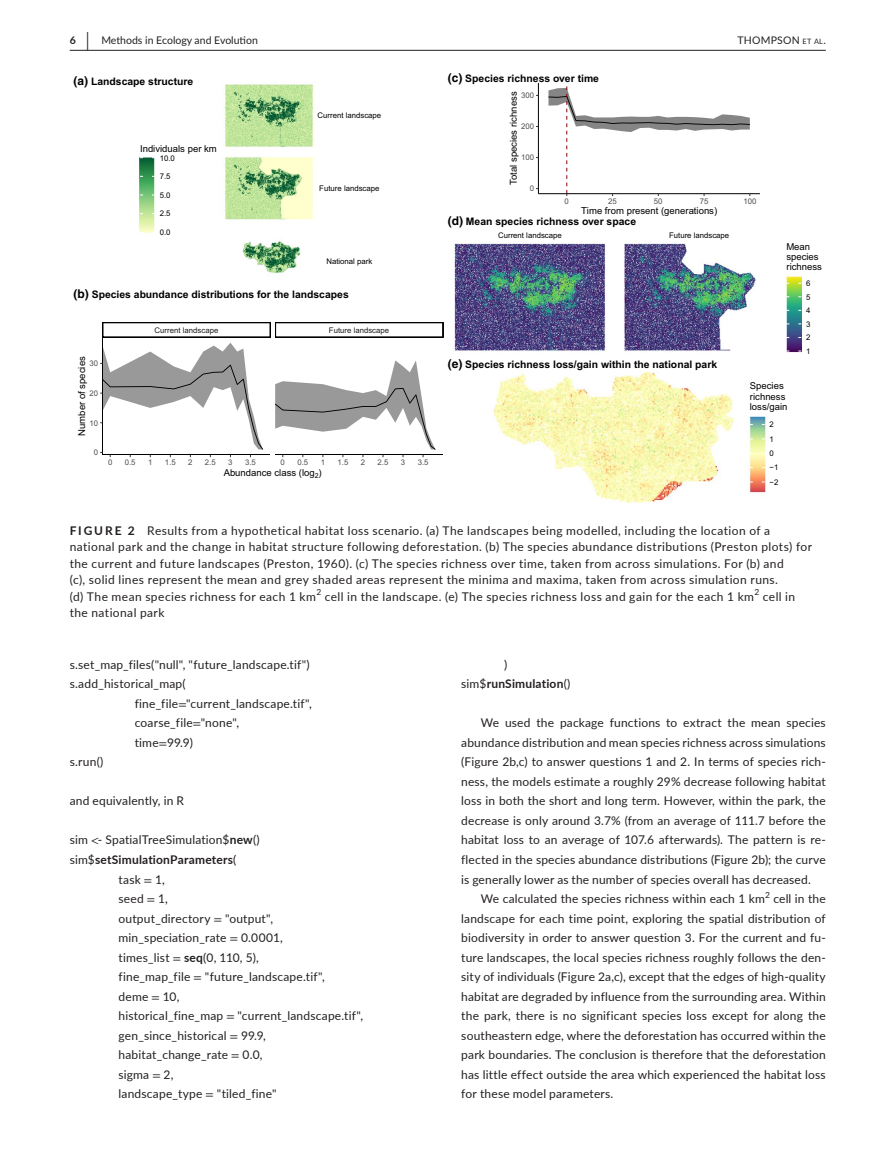
<style>
.page{position:relative;width:893px;height:1174px;background:#fff}
.page>*{position:absolute;margin:0;border:0;box-sizing:border-box;transform-origin:0 0}
.t1{font:12px/19.5px "Lato";letter-spacing:.03em;color:#231f20;text-align:justify}
.t2{font:12px "Lato";letter-spacing:.01em;color:#231f20}
.t3{font:700 12px/19.5px "Lato";letter-spacing:.015em;color:#231f20}
.t4{font:10.5px "Lato";color:#231f20}
.t5{font:10.5px "Lato";letter-spacing:.02em;color:#231f20}
.t6{font:700 10.5px "Lato";color:#231f20}
.t7{font:700 10.35px "Arial";color:#000}
.t8{font:9.6px/10.4px "Arial";color:#000}
.t9{font:8.4px "Lato";color:#231f20}
.t10{font:7.8px "Arial";color:#000}
.t11{font:7.8px "Arial";color:#4d4d4d}
.t12{font:7.8px "Arial";color:#1a1a1a}
.s1{font-size:19.5px}
.s2{font-size:7.35px}
.s3{font-family:"Helvetica";font-size:12px}
.s4{font-weight:700}
.s5{font-family:"STIX"}
.s6{font-weight:400}
</style>
<div class="page">
<hr style="left:70px;top:50px;width:756px;height:1px;background:#231f20">
<img style="left:140px;top:84px;width:661px;height:419px">
<div style="left:505px;top:78px;width:260px;height:143px;background:#fff"></div>
<svg style="left:100px;top:322px;width:343px;height:135px"></svg>
<hr style="left:538px;top:83px;width:1px;height:111px;background:#000">
<hr style="left:538px;top:193px;width:222px;height:1px;background:#000">
<svg style="left:548px;top:86px;width:202px;height:110px"></svg>
<p class="t6" style="left:70px;top:33px;width:21px">6 <span class="s1">|</span></p>
<p class="t4" style="left:101px;top:33px;width:158px">Methods in Ecology and Evolu on</p>
<p class="t5" style="left:738px;top:33px;width:90px">THOMPSON <span class="s2">et al</span>.</p>
<p class="t7" style="left:74px;top:75px;width:121px"><span class="s3">(a)</span> Landscape structure</p>
<p class="t7" style="left:448px;top:71px;width:153px"><span class="s3">(c)</span> Species richness over time</p>
<p class="t8" style="left:140px;top:143px;width:78px">Individuals per km</p>
<p class="t10" style="left:160px;top:153px;width:17px">10.0</p>
<p class="t10" style="left:160px;top:171px;width:12px">7.5</p>
<p class="t10" style="left:160px;top:190px;width:12px">5.0</p>
<p class="t10" style="left:160px;top:209px;width:12px">2.5</p>
<p class="t10" style="left:160px;top:227px;width:12px">0.0</p>
<p class="t10" style="left:318px;top:110px;width:65px">Current landscape</p>
<p class="t10" style="left:319px;top:183px;width:62px">Future landscape</p>
<p class="t8" style="left:508px;top:185px;width:95px;rotate:-90deg">Total species richness</p>
<p class="t11" style="left:521px;top:90px;width:15px">300</p>
<p class="t11" style="left:521px;top:121px;width:15px">200</p>
<p class="t11" style="left:521px;top:152px;width:15px">100</p>
<p class="t11" style="left:530px;top:184px;width:6px">0</p>
<p class="t11" style="left:565px;top:196px;width:6px">0</p>
<p class="t11" style="left:608px;top:196px;width:10px">25</p>
<p class="t11" style="left:654px;top:196px;width:10px">50</p>
<p class="t11" style="left:700px;top:196px;width:10px">75</p>
<p class="t11" style="left:743px;top:196px;width:15px">100</p>
<p class="t8" style="left:581px;top:206px;width:137px">Time from present (generations)</p>
<p class="t7" style="left:448px;top:214px;width:190px"><span class="s3">(d)</span> Mean species richness over space</p>
<p class="t10" style="left:498px;top:230px;width:65px">Current landscape</p>
<p class="t10" style="left:669px;top:230px;width:62px">Future landscape</p>
<p class="t10" style="left:326px;top:256px;width:48px">National park</p>
<p class="t8" style="left:786px;top:241px;width:37px">Mean species richness</p>
<p class="t10" style="left:806px;top:278px;width:6px">6</p>
<p class="t7" style="left:74px;top:288px;width:277px"><span class="s3">(b)</span> Species abundance distributions for the landscapes</p>
<p class="t10" style="left:806px;top:292px;width:6px">5</p>
<p class="t10" style="left:806px;top:305px;width:6px">4</p>
<p class="t12" style="left:155px;top:325px;width:65px">Current landscape</p>
<p class="t12" style="left:329px;top:325px;width:62px">Future landscape</p>
<p class="t10" style="left:806px;top:319px;width:6px">3</p>
<p class="t10" style="left:806px;top:332px;width:6px">2</p>
<p class="t10" style="left:806px;top:346px;width:6px">1</p>
<p class="t8" style="left:77px;top:436px;width:81px;rotate:-90deg">Number of species</p>
<p class="t11" style="left:90px;top:358px;width:10px">30</p>
<p class="t11" style="left:90px;top:388px;width:10px">20</p>
<p class="t11" style="left:90px;top:418px;width:10px">10</p>
<p class="t7" style="left:448px;top:358px;width:271px"><span class="s3">(e)</span> Species richness loss/gain within the national park</p>
<p class="t8" style="left:750px;top:381px;width:39px">Species richness loss/gain</p>
<p class="t10" style="left:770px;top:419px;width:6px">2</p>
<p class="t10" style="left:770px;top:434px;width:6px">1</p>
<p class="t11" style="left:94px;top:447px;width:6px">0</p>
<p class="t10" style="left:770px;top:448px;width:6px">0</p>
<p class="t11" style="left:108px;top:457px;width:6px">0</p>
<p class="t11" style="left:125px;top:457px;width:12px">0.5</p>
<p class="t11" style="left:148px;top:457px;width:6px">1</p>
<p class="t11" style="left:165px;top:457px;width:12px">1.5</p>
<p class="t11" style="left:188px;top:457px;width:6px">2</p>
<p class="t11" style="left:205px;top:457px;width:12px">2.5</p>
<p class="t11" style="left:228px;top:457px;width:6px">3</p>
<p class="t11" style="left:245px;top:457px;width:12px">3.5</p>
<p class="t11" style="left:281px;top:457px;width:6px">0</p>
<p class="t11" style="left:297px;top:457px;width:12px">0.5</p>
<p class="t11" style="left:321px;top:457px;width:6px">1</p>
<p class="t11" style="left:337px;top:457px;width:12px">1.5</p>
<p class="t11" style="left:361px;top:457px;width:6px">2</p>
<p class="t11" style="left:378px;top:457px;width:12px">2.5</p>
<p class="t11" style="left:401px;top:457px;width:6px">3</p>
<p class="t11" style="left:418px;top:457px;width:12px">3.5</p>
<p class="t8" style="left:224px;top:467px;width:99px">Abundance class (log<sub>2</sub>)</p>
<p class="t10" style="left:770px;top:462px;width:10px">−1</p>
<p class="t10" style="left:770px;top:477px;width:10px">−2</p>
<p class="t1" style="left:70px;top:521px;width:744px;line-height:16.5px;text-align:left"><span class="s4">FIGURE 2</span> Results from a hypothetical habitat loss scenario. (a) The landscapes being modelled, including the location of a national park and the change in habitat structure following deforestation. (b) The species abundance distributions (Preston plots) for the current and future landscapes (Preston, 1960). (c) The species richness over time, taken from across simulations. For (b) and<br>(c), solid lines represent the mean and grey shaded areas represent the minima and maxima, taken from across simulation runs.<br>(d) The mean species richness for each 1 km</p>
<p class="t9" style="left:316px;top:586px;width:6px">2</p>
<p class="t1" style="left:325px;top:586px;width:431px">cell in the landscape. (e) The species richness loss and gain for the each 1 km</p>
<p class="t9" style="left:754px;top:586px;width:6px">2</p>
<p class="t1" style="left:763px;top:586px;width:34px">cell in</p>
<p class="t1" style="left:70px;top:602px;width:96px">the national park</p>
<p class="t1" style="left:70px;top:654px;width:241px">s.set_map_files("null", "future_landscape.tif")</p>
<p class="t1" style="left:70px;top:674px;width:118px">s.add_historical_map(</p>
<p class="t1" style="left:135px;top:693px;width:179px">fine_file<span class="s5">=</span>"current_landscape.tif",</p>
<p class="t1" style="left:135px;top:713px;width:106px">coarse_file<span class="s5">=</span>"none",</p>
<p class="t1" style="left:135px;top:732px;width:60px">time<span class="s5">=</span>99.9)</p>
<p class="t1" style="left:70px;top:752px;width:35px">s.run()</p>
<p class="t1" style="left:70px;top:791px;width:116px">and equivalently, in R</p>
<p class="t1" style="left:70px;top:830px;width:192px">sim <span class="s5">&lt;</span>- SpatialTreeSimulation$<span class="s4">new</span>()</p>
<p class="t3" style="left:70px;top:849px;width:168px"><span class="s6">sim$</span>setSimulationParameters<span class="s6">(</span></p>
<p class="t1" style="left:119px;top:869px;width:48px">task <span class="s5">=</span> 1,</p>
<p class="t1" style="left:119px;top:888px;width:51px">seed <span class="s5">=</span> 1,</p>
<p class="t1" style="left:119px;top:908px;width:156px">output_directory <span class="s5">=</span> "output",</p>
<p class="t2" style="left:119px;top:929px;width:166px">min_speciation_rate <span class="s5">=</span> 0.0001,</p>
<p class="t2" style="left:119px;top:948px;width:142px">times_list <span class="s5">=</span> <span class="s4">seq</span>(0, 110, 5),</p>
<p class="t1" style="left:119px;top:966px;width:208px">fine_map_file <span class="s5">=</span> "future_landscape.tif",</p>
<p class="t1" style="left:119px;top:986px;width:62px">deme <span class="s5">=</span> 10,</p>
<p class="t1" style="left:119px;top:1005px;width:246px">historical_fine_map <span class="s5">=</span> "current_landscape.tif",</p>
<p class="t2" style="left:119px;top:1026px;width:149px">gen_since_historical <span class="s5">=</span> 99.9,</p>
<p class="t1" style="left:119px;top:1044px;width:145px">habitat_change_rate <span class="s5">=</span> 0.0,</p>
<p class="t1" style="left:119px;top:1064px;width:56px">sigma <span class="s5">=</span> 2,</p>
<p class="t1" style="left:119px;top:1083px;width:159px">landscape_type <span class="s5">=</span> "tiled_fine"</p>
<p class="t3" style="left:461px;top:654px;width:111px;text-indent:43px"><span class="s6">) sim$</span>runSimulation<span class="s6">()</span></p>
<p class="t1" style="left:461px;top:713px;width:366px;text-indent:20px">We used the package functions to extract the mean species abundance distribution and mean species richness across simulations (Figure 2b,c) to answer questions 1 and 2. In terms of species rich&shy;ness, the models estimate a roughly 29% decrease following habitat loss in both the short and long term. However, within the park, the decrease is only around 3.7% (from an average of 111.7 before the habitat loss to an average of 107.6 afterwards). The pattern is re&shy;flected in the species abundance distributions (Figure 2b); the curve is generally lower as the number of species overall has decreased.</p>
<p class="t1" style="left:461px;top:888px;width:366px;text-indent:19px">We calculated the species richness within each 1 km<sup>2</sup> cell in the landscape for each time point, exploring the spatial distribution of biodiversity in order to answer question 3. For the current and fu&shy;ture landscapes, the local species richness roughly follows the den&shy;sity of individuals (Figure 2a,c), except that the edges of high-quality habitat are degraded by influence from the surrounding area. Within the park, there is no significant species loss except for along the southeastern edge, where the deforestation has occurred within the park boundaries. The conclusion is therefore that the deforestation has little effect outside the area which experienced the habitat loss for these model parameters.</p>
</div>
